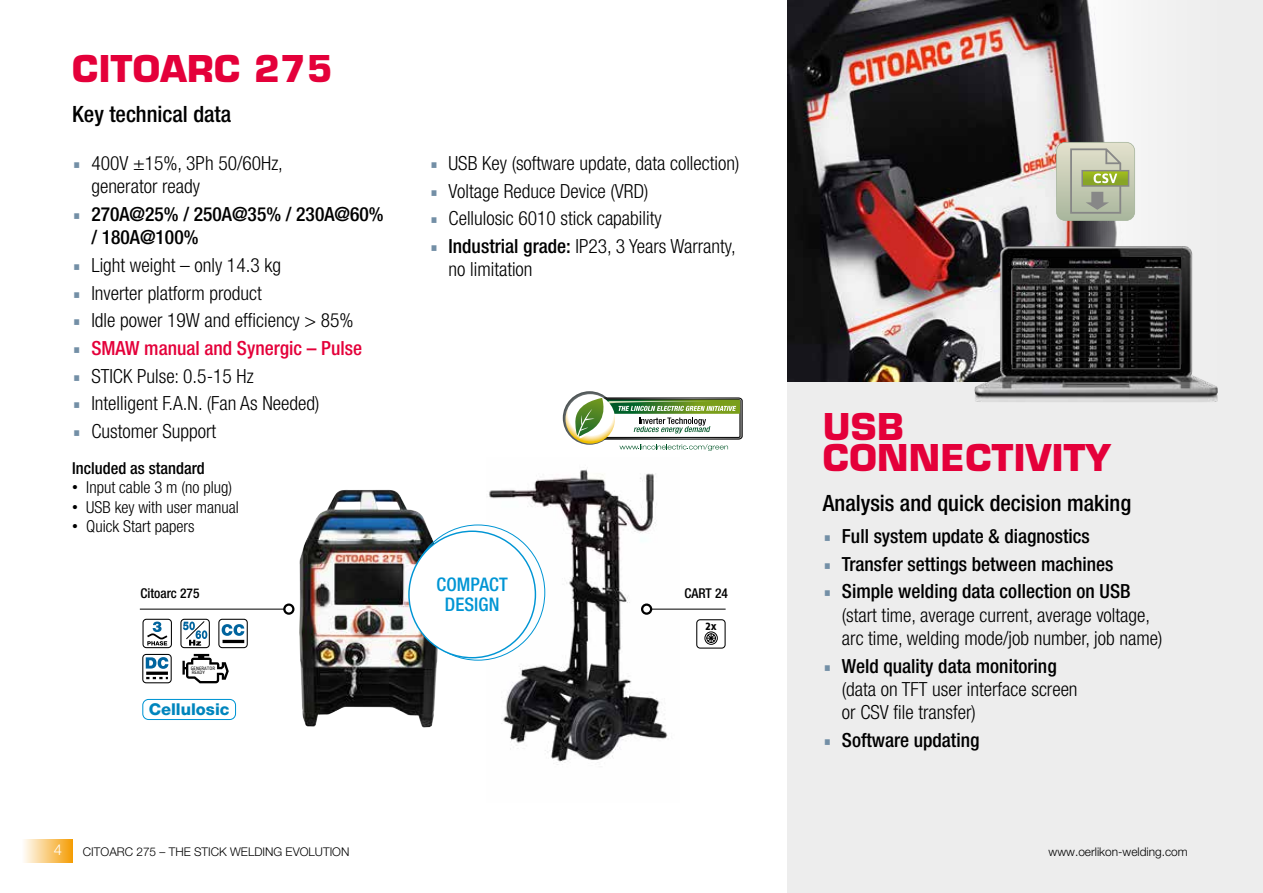
<style>
.page{position:relative;width:1263px;height:893px;background:#fff}
.page>*{position:absolute;margin:0;border:0;box-sizing:border-box;transform-origin:0 0}
.t1{font:700 36px/31.5px "Eurostile LT Std";letter-spacing:.01em;color:#e4003a}
.t2{font:500 condensed 22.5px "Helvetica Neue LT Std";color:#000}
.t3{font:300 condensed 19.5px/23.4px "Helvetica Neue LT Std";color:#000}
.t4{font:500 condensed 19.5px/23.4px "Helvetica Neue LT Std";color:#000}
.t5{font:500 condensed 19.5px "Helvetica Neue LT Std";color:#e4003a}
.t6{font:500 condensed 18.75px/20.1px "Helvetica Neue LT Std";letter-spacing:.005em;color:#0095d4;text-align:center}
.t7{font:300 condensed 16.5px "Helvetica Neue LT Std";color:#000}
.t8{font:500 condensed 16.5px "Helvetica Neue LT Std";color:#000}
.t9{font:800 16.35px "Helvetica Neue LT Std";color:#0085bd}
.t10{font:300 15px "Helvetica Neue LT Std";color:#fff}
.t11{font:500 condensed 13.5px "Helvetica Neue LT Std";color:#000}
.t12{font:300 12px "Helvetica Neue LT Std";color:#000}
.t13{font:800 12px "Ropa Sans Pro";color:#000}
.t14{font:5.1px/4.8px "Ropa Sans Pro";color:#000}
.s1{font-family:"Titillium";font-stretch:normal;color:#738fa6}
.s2{font-family:"Titillium";font-weight:300;font-stretch:normal;color:#738fa6}
.s3{font-family:"Arial";font-weight:400;font-stretch:normal}
.s4{font-weight:500}
</style>
<div class="page">
<div style="left:21px;top:839px;width:51px;height:24px;background:linear-gradient(to right,#feffff,#f59f08)"></div>
<div style="left:788px;top:0;width:475px;height:893px;background:#ededed"></div>
<img style="left:788px;top:0;width:334px;height:381px">
<img style="left:489px;top:469px;width:190px;height:296px">
<img style="left:299px;top:490px;width:139px;height:237px">
<svg style="left:563px;top:391px;width:53px;height:54px"></svg>
<svg style="left:565px;top:394px;width:50px;height:50px"></svg>
<svg style="left:575px;top:397px;width:168px;height:54px"></svg>
<svg style="left:1056px;top:142px;width:79px;height:79px;background:#b9c0a3"></svg>
<img style="left:975px;top:395px;width:243px;height:7px">
<img style="left:974px;top:243px;width:244px;height:152px">
<div style="left:1010px;top:257px;width:171px;height:110px;border:1px solid #000"></div>
<img style="left:1014px;top:271px;width:164px;height:96px">
<div style="left:1012px;top:269px;width:168px;height:100px;border:1px solid #575756"></div>
<div style="left:704px;top:631px;width:14px;height:14px;border:1px solid #000;border-radius:50%"></div>
<svg style="left:706px;top:633px;width:10px;height:10px"></svg>
<div style="left:696px;top:619px;width:30px;height:30px;border:1px solid #000;border-radius:3px"></div>
<hr style="left:651px;top:609px;width:75px;height:1px;background:#000">
<div style="left:641px;top:603px;width:11px;height:12px;border:2px solid #000;border-radius:50%"></div>
<svg style="left:143px;top:619px;width:28px;height:29px"></svg>
<div style="left:142px;top:619px;width:30px;height:29px;border:1px solid #000;border-radius:3px"></div>
<svg style="left:145px;top:622px;width:24px;height:23px"></svg>
<div style="left:180px;top:619px;width:30px;height:29px;border:1px solid #000;border-radius:3px"></div>
<svg style="left:183px;top:620px;width:24px;height:26px"></svg>
<svg style="left:219px;top:619px;width:28px;height:29px"></svg>
<div style="left:218px;top:619px;width:30px;height:29px;border:1px solid #000;border-radius:3px"></div>
<svg style="left:222px;top:624px;width:22px;height:12px"></svg>
<hr style="left:223px;top:640px;width:21px;height:3px;background:#000">
<svg style="left:143px;top:654px;width:28px;height:29px"></svg>
<div style="left:142px;top:654px;width:30px;height:29px;border:1px solid #000;border-radius:3px"></div>
<svg style="left:146px;top:657px;width:22px;height:12px"></svg>
<hr style="left:146px;top:672px;width:22px;height:3px;background:#000">
<svg style="left:146px;top:677px;width:22px;height:2px"></svg>
<svg style="left:182px;top:654px;width:47px;height:29px"></svg>
<hr style="left:140px;top:609px;width:144px;height:1px;background:#000">
<div style="left:283px;top:603px;width:11px;height:12px;border:2px solid #000;border-radius:50%"></div>
<div style="left:142px;top:699px;width:94px;height:21px;border:1px solid #0095d4;border-radius:6px"></div>
<svg style="left:407px;top:524px;width:138px;height:137px"></svg>
<h1 class="t1" style="left:72px;top:53px;width:262px">CITOARC 275</h1>
<p class="t2" style="left:72px;top:101px;width:160px">Key technical data</p>
<p class="t3" style="left:91px;top:151px;width:193px;text-indent:-19px"><span class="s1">•</span> 400V ±15%, 3Ph 50/60Hz, generator ready</p>
<p class="t4" style="left:91px;top:202px;width:294px;text-indent:-19px"><span class="s2">•</span> 270A@25% / 250A@35% / 230A@60% / 180A@100%</p>
<p class="t3" style="left:72px;top:253px;width:210px"><span class="s1">•</span> Light weight – only 14.3 kg</p>
<p class="t3" style="left:72px;top:281px;width:191px"><span class="s1">•</span> Inverter platform product</p>
<p class="t3" style="left:72px;top:309px;width:283px"><span class="s1">•</span> Idle power 19W and efficiency &gt; 85%</p>
<p class="t5" style="left:72px;top:337px;width:291px"><span class="s2">•</span> SMAW manual and Synergic – Pulse</p>
<p class="t3" style="left:72px;top:364px;width:183px"><span class="s1">•</span> STICK Pulse: 0.5-15 Hz</p>
<p class="t3" style="left:72px;top:392px;width:249px"><span class="s1">•</span> Intelligent F.A.N. (Fan As Needed)</p>
<p class="t3" style="left:72px;top:419px;width:145px"><span class="s1">•</span> Customer Support</p>
<p class="t8" style="left:72px;top:458px;width:134px">Included as standard</p>
<p class="t7" style="left:72px;top:478px;width:161px"><span class="s3">•</span> Input cable 3 m (no plug)</p>
<p class="t7" style="left:72px;top:497px;width:168px"><span class="s3">•</span> USB key with user manual</p>
<p class="t7" style="left:72px;top:517px;width:124px"><span class="s3">•</span> Quick Start papers</p>
<p class="t11" style="left:140px;top:585px;width:61px">Citoarc 275</p>
<p class="t14" style="left:191px;top:666px;width:26px">GENERATOR<br>READY</p>
<p class="t9" style="left:149px;top:700px;width:82px">Cellulosic</p>
<p class="t3" style="left:429px;top:151px;width:311px"><span class="s1">•</span> USB Key (software update, data collection)</p>
<p class="t3" style="left:429px;top:179px;width:220px"><span class="s1">•</span> Voltage Reduce Device (VRD)</p>
<p class="t3" style="left:429px;top:207px;width:234px"><span class="s1">•</span> Cellulosic 6010 stick capability</p>
<p class="t3" style="left:449px;top:234px;width:289px;text-indent:-19px"><span class="s1">•</span> <span class="s4">Industrial grade:</span> IP23, 3 Years Warranty, no limitation</p>
<p class="t6" style="left:437px;top:574px;width:73px">COMPACT<br>DESIGN</p>
<p class="t11" style="left:685px;top:585px;width:45px">CART 24</p>
<p class="t13" style="left:706px;top:619px;width:12px">2x</p>
<h1 class="t1" style="left:823px;top:411px;width:290px">USB<br>CONNECTIVITY</h1>
<p class="t2" style="left:823px;top:490px;width:310px">Analysis and quick decision making</p>
<p class="t4" style="left:823px;top:524px;width:269px"><span class="s2">•</span> Full system update &amp; diagnostics</p>
<p class="t4" style="left:823px;top:552px;width:292px"><span class="s2">•</span> Transfer settings between machines</p>
<p class="t3" style="left:842px;top:579px;width:322px;text-indent:-19px"><span class="s1">•</span> <span class="s4">Simple welding data collection on USB </span>(start time, average current, average voltage, arc time, welding mode/job number, job name)</p>
<p class="t3" style="left:842px;top:654px;width:237px;text-indent:-19px"><span class="s1">•</span> <span class="s4">Weld quality data monitoring </span>(data on TFT user interface screen or CSV file transfer)</p>
<p class="t4" style="left:823px;top:728px;width:158px"><span class="s2">•</span> Software updating</p>
<p class="t10" style="left:54px;top:840px;width:10px">4</p>
<p class="t12" style="left:83px;top:845px;width:268px">CITOARC 275 – THE STICK WELDING EVOLUTION</p>
<p class="t12" style="left:1048px;top:845px;width:141px">www.oerlikon-welding.com</p>
</div>
